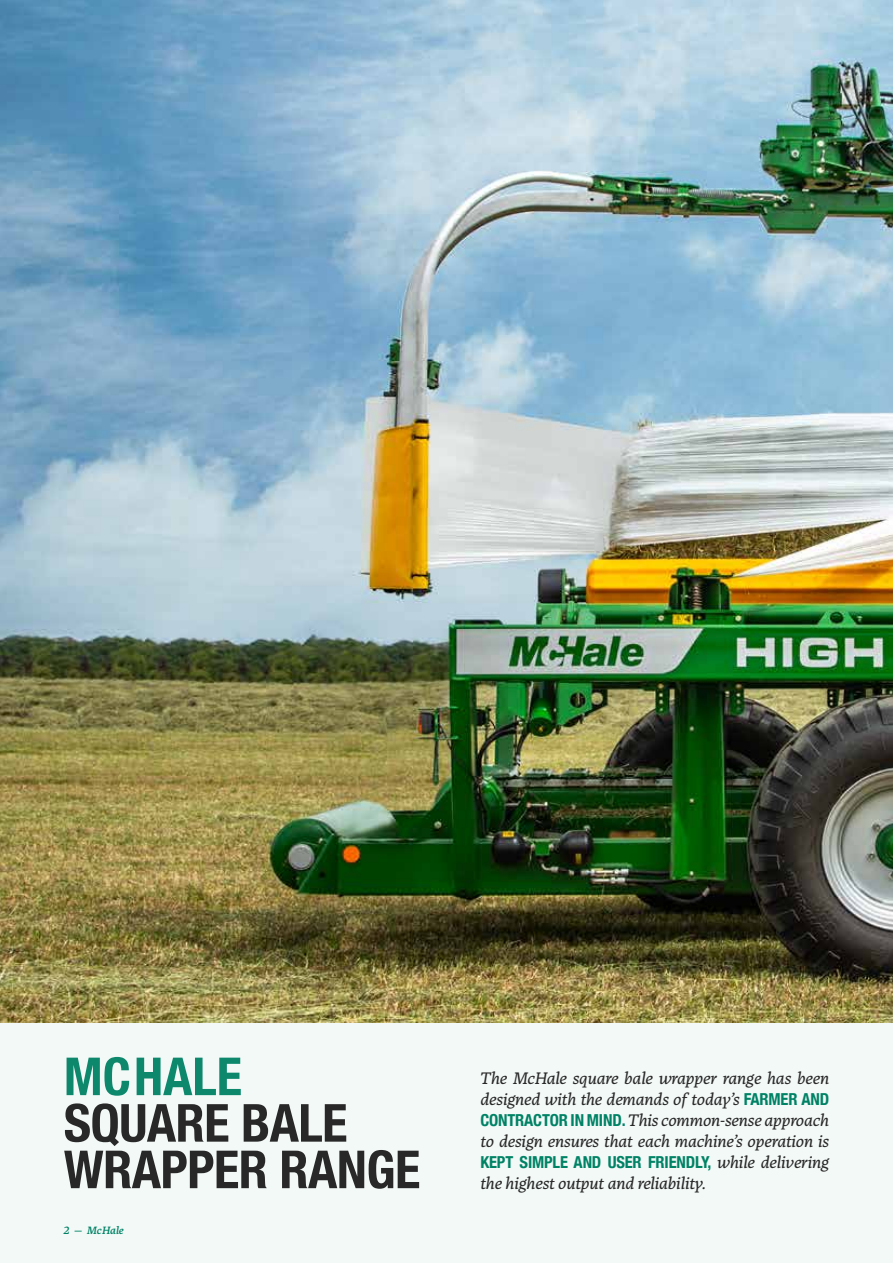
<style>
.page{position:relative;width:893px;height:1263px;background:#fff}
.page>*{position:absolute;margin:0;border:0;box-sizing:border-box;transform-origin:0 0}
.t1{font:700 condensed 52.5px/46.5px "Helvetica Neue";letter-spacing:-.01em;color:#292829}
.t2{font:700 condensed 52.5px "Helvetica Neue";color:#0d886c}
.t3{font:italic 16.5px/21px "Tuna";letter-spacing:-.01em;color:#292829;text-align:justify}
.t4{font:700 condensed 16.5px "Helvetica Neue";letter-spacing:-.01em;color:#008265}
.t5{font:italic 500 10.5px "Tuna";letter-spacing:-.01em;color:#008265}
.s1{font-family:"Helvetica Neue";font-weight:700;font-style:normal;font-stretch:condensed;color:#008265}
.s2{font-family:"Tuna";font-weight:400;font-style:italic;font-stretch:normal;color:#292829}
</style>
<div class="page">
<img style="left:0;top:0;width:893px;height:1023px">
<div style="left:0;top:1023px;width:893px;height:240px;background:#f2f9f7"></div>
<h1 class="t2" style="left:64px;top:1033px;width:180px">MCHALE</h1>
<h1 class="t1" style="left:64px;top:1096px;width:358px">SQUARE BALE<br>WRAPPER RANGE</h1>
<p class="t5" style="left:64px;top:1223px;width:62px">2 — McHale</p>
<p class="t3" style="left:480px;top:1067px;width:350px">The McHale square bale wrapper range has been designed with the demands of today’s <span class="s1">FARMER AND CONTRACTOR IN MIND.</span> This common-sense approach to design ensures that each machine’s operation is</p>
<p class="t4" style="left:480px;top:1148px;width:350px">KEPT SIMPLE AND USER FRIENDLY, <span class="s2">while delivering</span></p>
<p class="t3" style="left:480px;top:1172px;width:227px">the highest output and reliability.</p>
</div>
